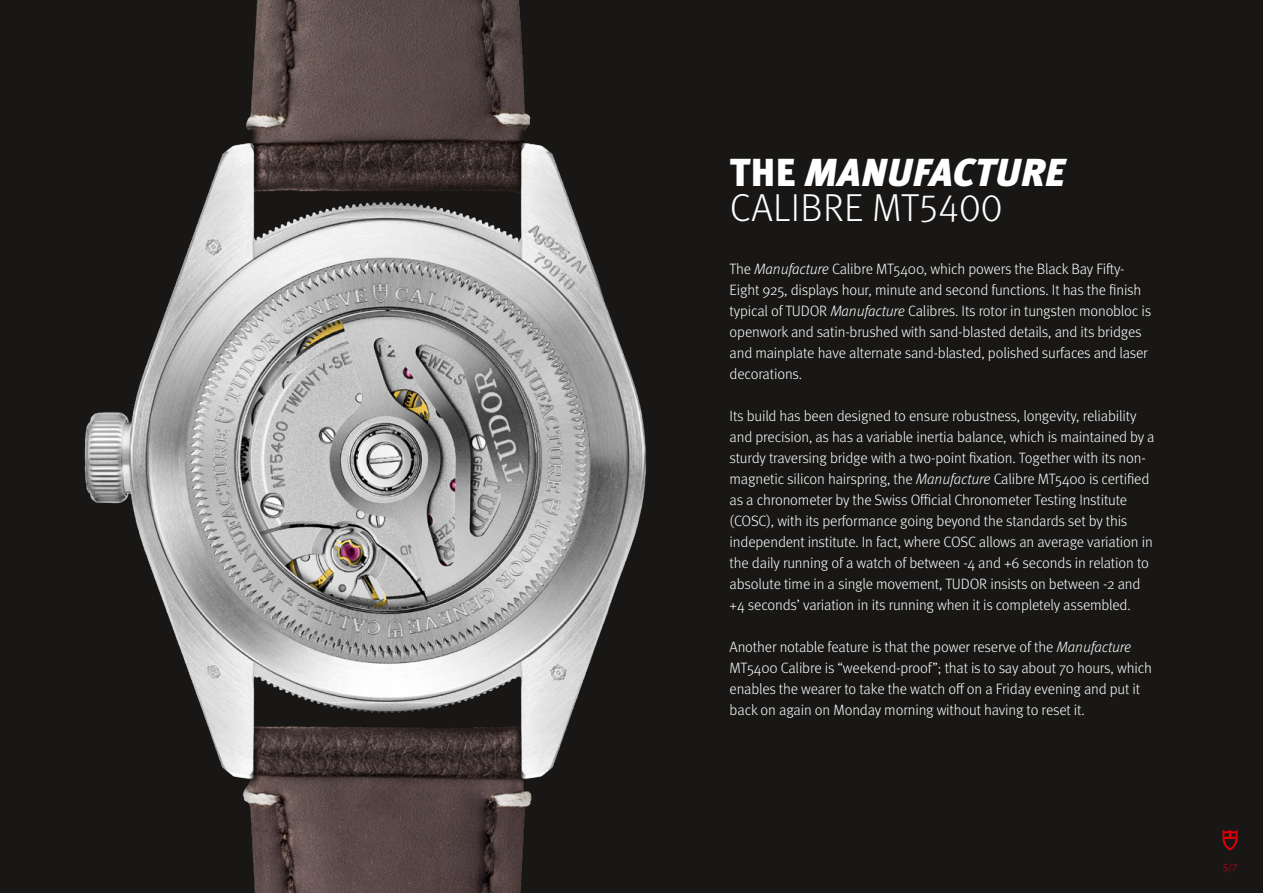
<style>
.page{position:relative;width:1263px;height:893px;background:#181716}
.page>*{position:absolute;margin:0;border:0;box-sizing:border-box;transform-origin:0 0}
.t1{font:300 39px/34.5px "Meta Pro";letter-spacing:.01em;color:#fff}
.t2{font:300 15px/21px "Meta Pro";letter-spacing:-.01em;color:#fff}
.t3{font:300 10.5px "Meta Pro";color:#da0009}
.s1{font-weight:900}
.s2{font-weight:900;font-style:italic}
.s3{font-style:italic}
</style>
<div class="page">
<img style="left:84px;top:0;width:562px;height:893px">
<svg style="left:1222px;top:829px;width:15px;height:21px"></svg>
<h1 class="t1" style="left:730px;top:153px;width:336px"><span class="s1">THE</span> <span class="s2">MANUFACTURE<br></span>CALIBRE MT5400</h1>
<p class="t2" style="left:730px;top:257px;width:423px">The <span class="s3">Manufacture</span> Calibre MT5400, which powers the Black Bay Fifty-Eight 925, displays hour, minute and second functions. It has the finish typical of TUDOR <span class="s3">Manufacture</span> Calibres. Its rotor in tungsten monobloc is openwork and satin-brushed with sand-blasted details, and its bridges and mainplate have alternate sand-blasted, polished surfaces and laser decorations.</p>
<p class="t2" style="left:730px;top:404px;width:426px">Its build has been designed to ensure robustness, longevity, reliability and precision, as has a variable inertia balance, which is maintained by a sturdy traversing bridge with a two-point fixation. Together with its non&shy;magnetic silicon hairspring, the <span class="s3">Manufacture</span> Calibre MT5400 is certified as a chronometer by the Swiss Official Chronometer Testing Institute (COSC), with its performance going beyond the standards set by this independent institute. In fact, where COSC allows an average variation in the daily running of a watch of between -4 and +6 seconds in relation to absolute time in a single movement, TUDOR insists on between -2 and +4 seconds’ variation in its running when it is completely assembled.</p>
<p class="t2" style="left:730px;top:635px;width:424px">Another notable feature is that the power reserve of the <span class="s3">Manufacture </span>MT5400 Calibre is “weekend-proof”; that is to say about 70 hours, which enables the wearer to take the watch off on a Friday evening and put it back on again on Monday morning without having to reset it.</p>
<p class="t3" style="left:1223px;top:860px;width:16px">5/7</p>
</div>
